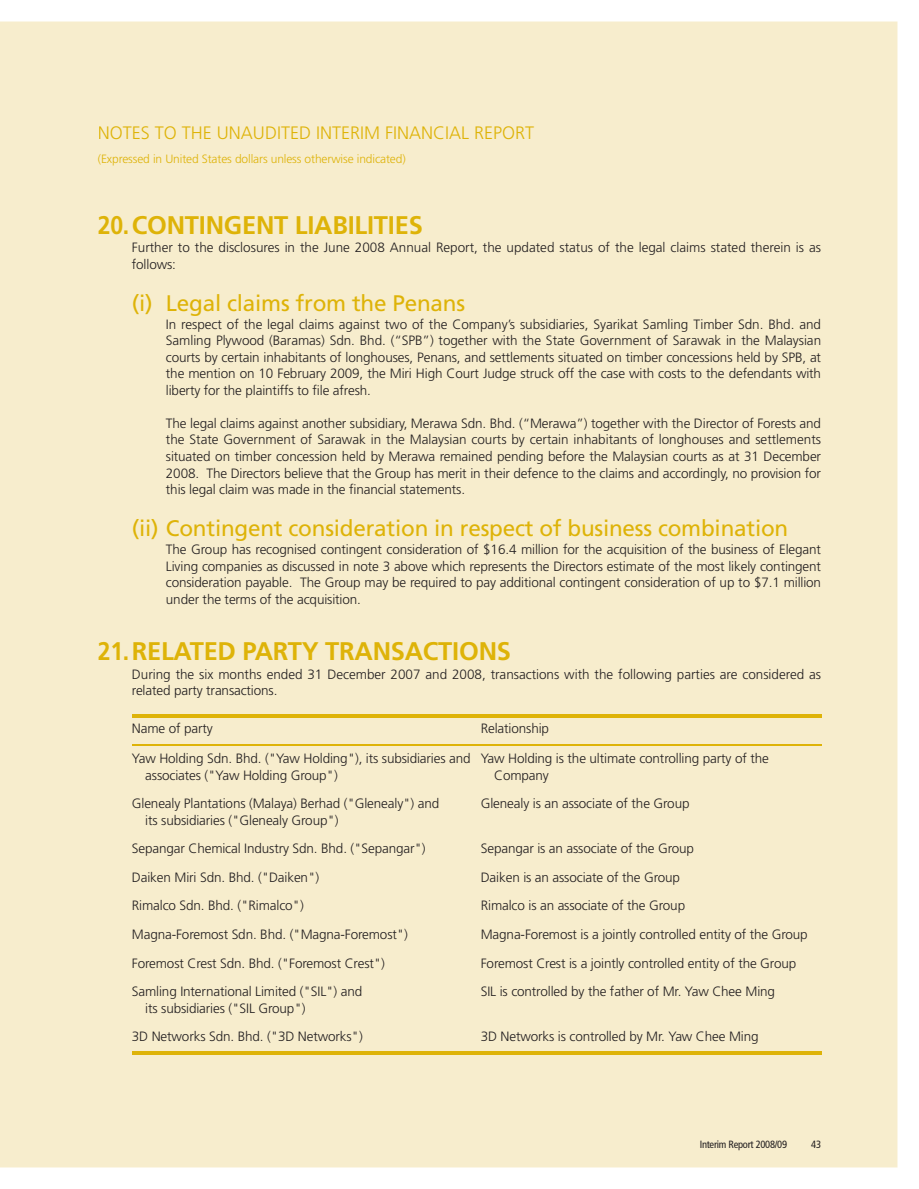
<style>
.page{position:relative;width:919px;height:1189px;background:#fff}
.page>*{position:absolute;margin:0;border:0;box-sizing:border-box;transform-origin:0 0}
.t1{font:700 25.5px "Frutiger LT Std";letter-spacing:-.01em;color:#deb308;scale:.9 1}
.t2{font:22.5px "Frutiger LT Std";letter-spacing:-.01em;color:#deb308}
.t3{font:300 18px "Frutiger LT Std";color:#deb308}
.t4{font:300 13.5px/16.5px "Frutiger LT Std";letter-spacing:-.01em;color:#231f20}
.t5{font:300 12px "Frutiger LT Std";letter-spacing:-.01em;color:#deb308}
.t6{font:condensed 10.5px "Frutiger LT Std";letter-spacing:-.025em;color:#231f20}
</style>
<div class="page">
<div style="left:0;top:21px;width:898px;height:1147px;background:#f7edcd"></div>
<div style="left:99px;top:126px;width:435px;height:13px;background:#f7edcd"></div>
<hr style="left:132px;top:714px;width:689px;height:3px;background:#deb308">
<hr style="left:132px;top:744px;width:689px;height:1px;background:#deb308">
<hr style="left:132px;top:1051px;width:689px;height:3px;background:#deb308">
<p class="t3" style="left:98px;top:126px;width:438px">NOTES TO THE UNAUDITED INTERIM FINANCIAL REPORT</p>
<p class="t5" style="left:98px;top:154px;width:309px">(Expressed in United States dollars unless otherwise indicated)</p>
<p class="t1" style="left:98px;top:215px;width:362px">20. CONTINGENT LIABILITIES</p>
<p class="t4" style="left:132px;top:240px;width:690px">Further to the disclosures in the June 2008 Annual Report, the updated status of the legal claims stated therein is as follows:</p>
<p class="t2" style="left:132px;top:294px;width:335px">(i) Legal claims from the Penans</p>
<p class="t4" style="left:166px;top:317px;width:656px;text-align:justify">In respect of the legal claims against two of the Company’s subsidiaries, Syarikat Samling Timber Sdn. Bhd. and Samling Plywood (Baramas) Sdn. Bhd. (“SPB”) together with the State Government of Sarawak in the Malaysian courts by certain inhabitants of longhouses, Penans, and settlements situated on timber concessions held by SPB, at the mention on 10 February 2009, the Miri High Court Judge struck off the case with costs to the defendants with liberty for the plaintiffs to file afresh.</p>
<p class="t4" style="left:166px;top:416px;width:656px;text-align:justify">The legal claims against another subsidiary, Merawa Sdn. Bhd. (“Merawa”) together with the Director of Forests and the State Government of Sarawak in the Malaysian courts by certain inhabitants of longhouses and settlements situated on timber concession held by Merawa remained pending before the Malaysian courts as at 31 December 2008. The Directors believe that the Group has merit in their defence to the claims and accordingly, no provision for this legal claim was made in the financial statements.</p>
<p class="t2" style="left:132px;top:519px;width:658px">(ii) Contingent consideration in respect of business combination</p>
<p class="t4" style="left:166px;top:542px;width:656px;text-align:justify">The Group has recognised contingent consideration of $16.4 million for the acquisition of the business of Elegant Living companies as discussed in note 3 above which represents the Directors estimate of the most likely contingent consideration payable. The Group may be required to pay additional contingent consideration of up to $7.1 million under the terms of the acquisition.</p>
<p class="t1" style="left:98px;top:641px;width:460px">21. RELATED PARTY TRANSACTIONS</p>
<p class="t4" style="left:132px;top:667px;width:690px">During the six months ended 31 December 2007 and 2008, transactions with the following parties are considered as related party transactions.</p>
<p class="t4" style="left:132px;top:721px;width:82px">Name of party</p>
<p class="t4" style="left:480px;top:721px;width:70px">Relationship</p>
<p class="t4" style="left:145px;top:751px;width:327px;text-indent:-13px">Yaw Holding Sdn. Bhd. ("Yaw Holding"), its subsidiaries and associates ("Yaw Holding Group")</p>
<p class="t4" style="left:494px;top:751px;width:276px;text-indent:-13px">Yaw Holding is the ultimate controlling party of the<br>Company</p>
<p class="t4" style="left:145px;top:796px;width:295px;text-indent:-13px">Glenealy Plantations (Malaya) Berhad ("Glenealy") and its subsidiaries ("Glenealy Group")</p>
<p class="t4" style="left:480px;top:796px;width:210px">Glenealy is an associate of the Group</p>
<p class="t4" style="left:132px;top:841px;width:295px">Sepangar Chemical Industry Sdn. Bhd. ("Sepangar")</p>
<p class="t4" style="left:480px;top:841px;width:215px">Sepangar is an associate of the Group</p>
<p class="t4" style="left:132px;top:870px;width:189px">Daiken Miri Sdn. Bhd. ("Daiken")</p>
<p class="t4" style="left:480px;top:870px;width:201px">Daiken is an associate of the Group</p>
<p class="t4" style="left:132px;top:898px;width:173px">Rimalco Sdn. Bhd. ("Rimalco")</p>
<p class="t4" style="left:480px;top:898px;width:206px">Rimalco is an associate of the Group</p>
<p class="t4" style="left:132px;top:927px;width:277px">Magna-Foremost Sdn. Bhd. ("Magna-Foremost")</p>
<p class="t4" style="left:480px;top:927px;width:328px">Magna-Foremost is a jointly controlled entity of the Group</p>
<p class="t4" style="left:132px;top:955px;width:254px">Foremost Crest Sdn. Bhd. ("Foremost Crest")</p>
<p class="t4" style="left:480px;top:955px;width:317px">Foremost Crest is a jointly controlled entity of the Group</p>
<p class="t4" style="left:145px;top:984px;width:218px;text-indent:-13px">Samling International Limited ("SIL") and its subsidiaries ("SIL Group")</p>
<p class="t4" style="left:480px;top:984px;width:296px">SIL is controlled by the father of Mr. Yaw Chee Ming</p>
<p class="t4" style="left:132px;top:1029px;width:232px">3D Networks Sdn. Bhd. ("3D Networks")</p>
<p class="t4" style="left:480px;top:1029px;width:279px">3D Networks is controlled by Mr. Yaw Chee Ming</p>
<p class="t6" style="left:699px;top:1140px;width:89px">Interim Report 2008/09</p>
<p class="t6" style="left:811px;top:1140px;width:11px">43</p>
</div>
